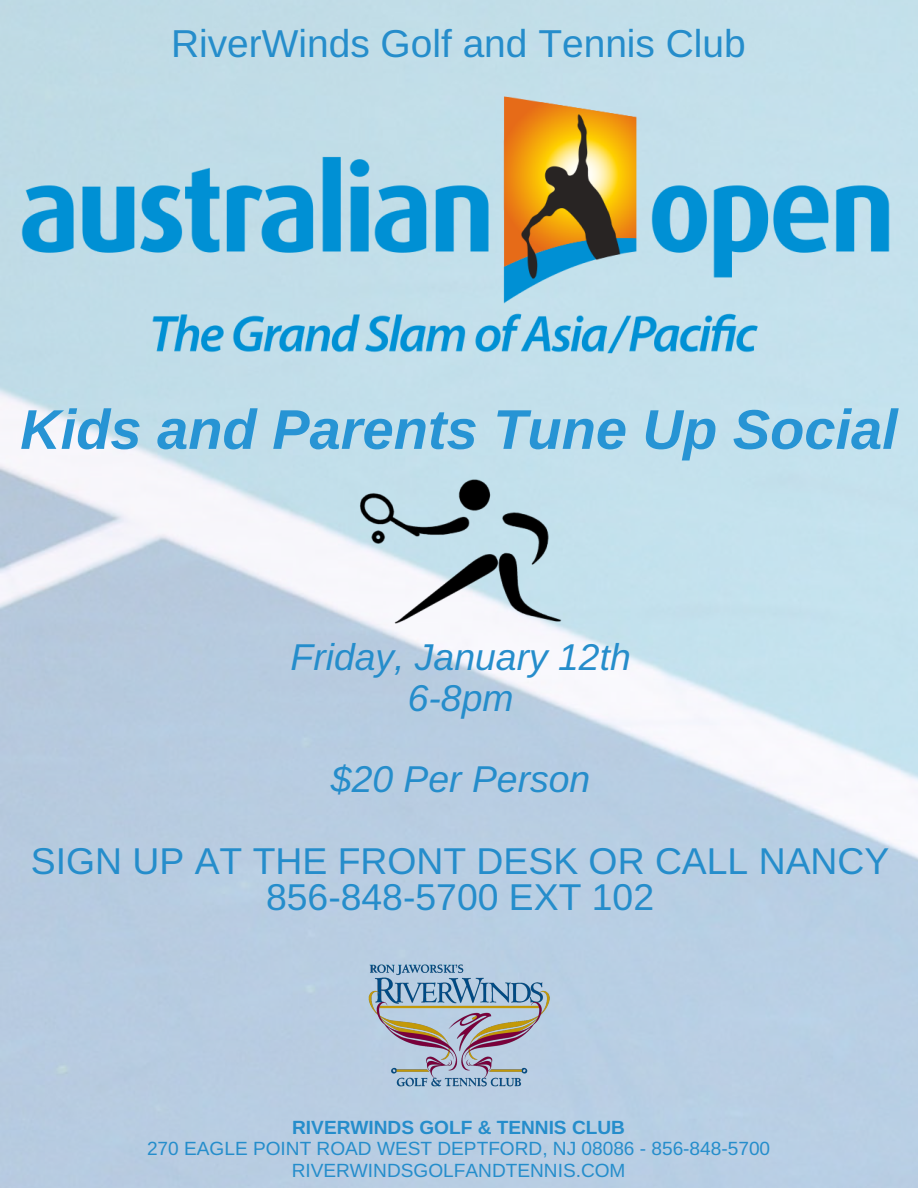
<style>
.page{position:relative;width:918px;height:1188px;background:#fff}
.page>*{position:absolute;margin:0;border:0;box-sizing:border-box;transform-origin:0 0}
.t1{font:italic 700 55.95px "Arimo";color:#2794d4}
.t2{font:38.85px "Arimo";color:#258dcb}
.t3{font:37.35px/36px "Arimo";color:#258dcb;text-align:center}
.t4{font:italic 37.35px/40.5px "Arimo";color:#258dcb;text-align:center}
.t5{font:19.05px/21.3px "Arimo";color:#258dcb;text-align:center}
.t6{font:700 19.05px "Arimo";color:#258dcb}
</style>
<div class="page">
<img style="left:0;top:56px;width:918px;height:334px">
<img style="left:346px;top:963px;width:225px;height:126px">
<img style="left:353px;top:442px;width:214px;height:214px">
<h2 class="t2" style="left:171px;top:22px;width:576px">RiverWinds Golf and Tennis Club</h2>
<h1 class="t1" style="left:20px;top:398px;width:879px">Kids and Parents Tune Up Social</h1>
<h3 class="t4" style="left:291px;top:637px;width:342px">Friday, January 12th<br>6-8pm</h3>
<h3 class="t4" style="left:331px;top:759px;width:261px">$20 Per Person</h3>
<h3 class="t3" style="left:31px;top:843px;width:860px">SIGN UP AT THE FRONT DESK OR CALL NANCY<br>856-848-5700 EXT 102</h3>
<p class="t6" style="left:292px;top:1117px;width:334px">RIVERWINDS GOLF &amp; TENNIS CLUB</p>
<p class="t5" style="left:147px;top:1138px;width:625px">270 EAGLE POINT ROAD WEST DEPTFORD, NJ 08086 - 856-848-5700<br>RIVERWINDSGOLFANDTENNIS.COM</p>
</div>
